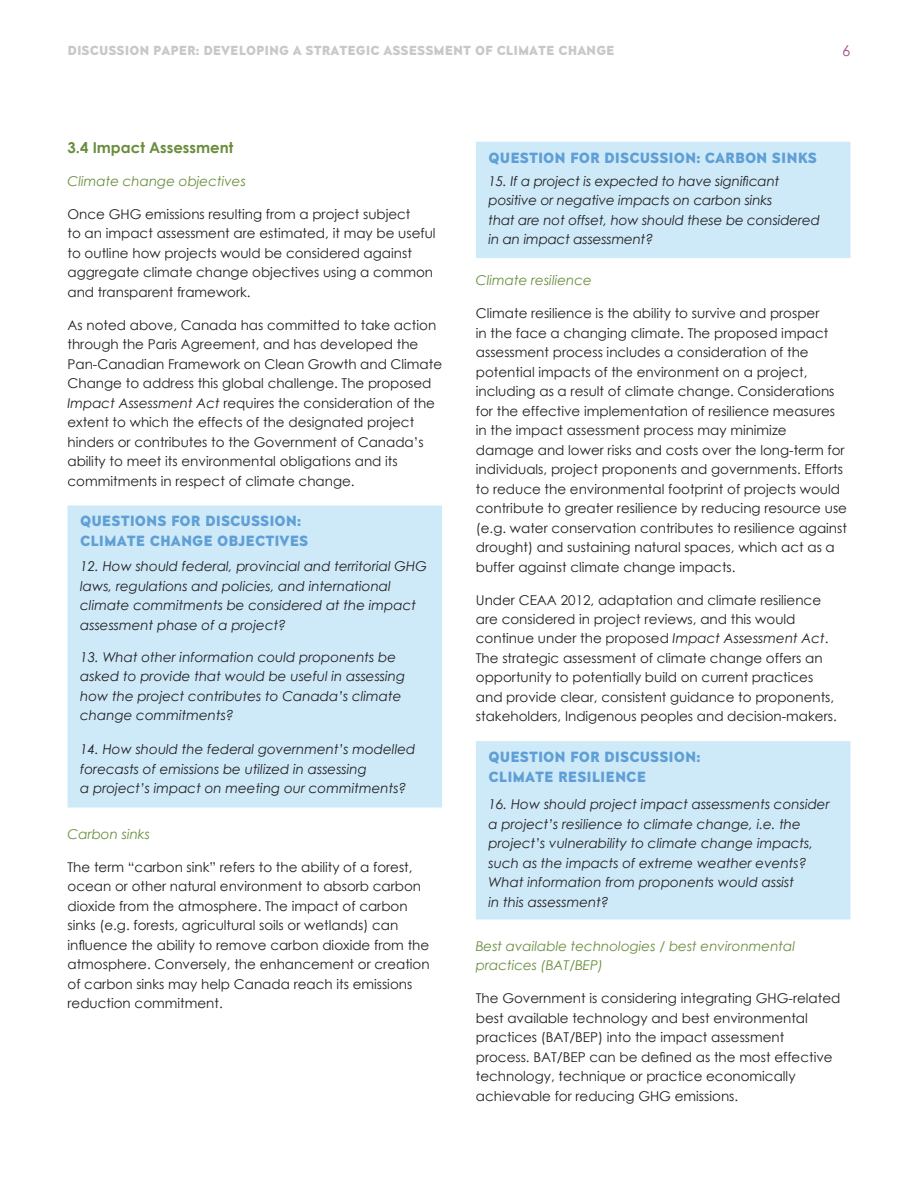
<style>
.page{position:relative;width:918px;height:1188px;background:#fff}
.page>*{position:absolute;margin:0;border:0;box-sizing:border-box;transform-origin:0 0}
.t1{font:700 15px "Century Gothic";color:#6a8d3d}
.t2{font:15px "Century Gothic";color:#a4558e}
.t3{font:13.5px/19.5px "Century Gothic";color:#231f20}
.t4{font:italic 13.5px/19.5px "Century Gothic";color:#231f20}
.t5{font:13.5px/19.5px "Canada 150 Display";color:#609fd5}
.t6{font:italic 13.5px/19.5px "Century Gothic";color:#6a8d3d}
.t7{font:12px "Canada 150 Display";color:#c7c8ca}
.s1{font-style:italic}
</style>
<div class="page">
<div style="left:68px;top:506px;width:374px;height:302px;background:#ceeaf9"></div>
<div style="left:476px;top:142px;width:374px;height:116px;background:#ceeaf9"></div>
<div style="left:476px;top:741px;width:374px;height:179px;background:#ceeaf9"></div>
<p class="t7" style="left:68px;top:42px;width:549px">DISCUSSION PAPER: DEVELOPING A STRATEGIC ASSESSMENT OF CLIMATE CHANGE</p>
<p class="t2" style="left:842px;top:40px;width:10px">6</p>
<p class="t1" style="left:67px;top:136px;width:167px">3.4 Impact Assessment</p>
<p class="t6" style="left:68px;top:171px;width:180px">Climate change objectives</p>
<p class="t3" style="left:68px;top:204px;width:370px">Once GHG emissions resulting from a project subject<br>to an impact assessment are estimated, it may be useful to outline how projects would be considered against aggregate climate change objectives using a common and transparent framework.</p>
<p class="t3" style="left:68px;top:315px;width:376px">As noted above, Canada has committed to take action through the Paris Agreement, and has developed the Pan-Canadian Framework on Clean Growth and Climate Change to address this global challenge. The proposed <span class="s1">Impact Assessment Act</span> requires the consideration of the extent to which the effects of the designated project hinders or contributes to the Government of Canada’s ability to meet its environmental obligations and its commitments in respect of climate change.</p>
<p class="t5" style="left:80px;top:511px;width:230px">QUESTIONS FOR DISCUSSION:<br>CLIMATE CHANGE OBJECTIVES</p>
<p class="t4" style="left:80px;top:557px;width:349px">12. How should federal, provincial and territorial GHG laws, regulations and policies, and international climate commitments be considered at the impact assessment phase of a project?</p>
<p class="t4" style="left:80px;top:647px;width:326px">13. What other information could proponents be asked to provide that would be useful in assessing how the project contributes to Canada’s climate change commitments?</p>
<p class="t4" style="left:80px;top:740px;width:337px">14. How should the federal government’s modelled forecasts of emissions be utilized in assessing<br>a project’s impact on meeting our commitments?</p>
<p class="t6" style="left:68px;top:824px;width:84px">Carbon sinks</p>
<p class="t3" style="left:68px;top:857px;width:364px">The term “carbon sink” refers to the ability of a forest, ocean or other natural environment to absorb carbon dioxide from the atmosphere. The impact of carbon sinks (e.g. forests, agricultural soils or wetlands) can influence the ability to remove carbon dioxide from the atmosphere. Conversely, the enhancement or creation of carbon sinks may help Canada reach its emissions reduction commitment.</p>
<p class="t5" style="left:489px;top:148px;width:330px">QUESTION FOR DISCUSSION: CARBON SINKS</p>
<p class="t4" style="left:489px;top:171px;width:333px">15. If a project is expected to have significant positive or negative impacts on carbon sinks<br>that are not offset, how should these be considered in an impact assessment?</p>
<p class="t6" style="left:476px;top:270px;width:118px">Climate resilience</p>
<p class="t3" style="left:476px;top:303px;width:373px">Climate resilience is the ability to survive and prosper<br>in the face a changing climate. The proposed impact assessment process includes a consideration of the potential impacts of the environment on a project, including as a result of climate change. Considerations for the effective implementation of resilience measures in the impact assessment process may minimize damage and lower risks and costs over the long-term for individuals, project proponents and governments. Efforts to reduce the environmental footprint of projects would contribute to greater resilience by reducing resource use (e.g. water conservation contributes to resilience against drought) and sustaining natural spaces, which act as a buffer against climate change impacts.</p>
<p class="t3" style="left:476px;top:590px;width:362px">Under CEAA 2012, adaptation and climate resilience are considered in project reviews, and this would continue under the proposed <span class="s1">Impact Assessment Act</span>.<br>The strategic assessment of climate change offers an opportunity to potentially build on current practices and provide clear, consistent guidance to proponents, stakeholders, Indigenous peoples and decision-makers.</p>
<p class="t5" style="left:489px;top:748px;width:213px">QUESTION FOR DISCUSSION:<br>CLIMATE RESILIENCE</p>
<p class="t4" style="left:489px;top:794px;width:343px">16. How should project impact assessments consider a project’s resilience to climate change, i.e. the project’s vulnerability to climate change impacts, such as the impacts of extreme weather events?<br>What information from proponents would assist<br>in this assessment?</p>
<p class="t6" style="left:476px;top:936px;width:321px">Best available technologies / best environmental practices (BAT/BEP)</p>
<p class="t3" style="left:476px;top:988px;width:366px">The Government is considering integrating GHG-related best available technology and best environmental practices (BAT/BEP) into the impact assessment process. BAT/BEP can be defined as the most effective technology, technique or practice economically achievable for reducing GHG emissions.</p>
</div>
